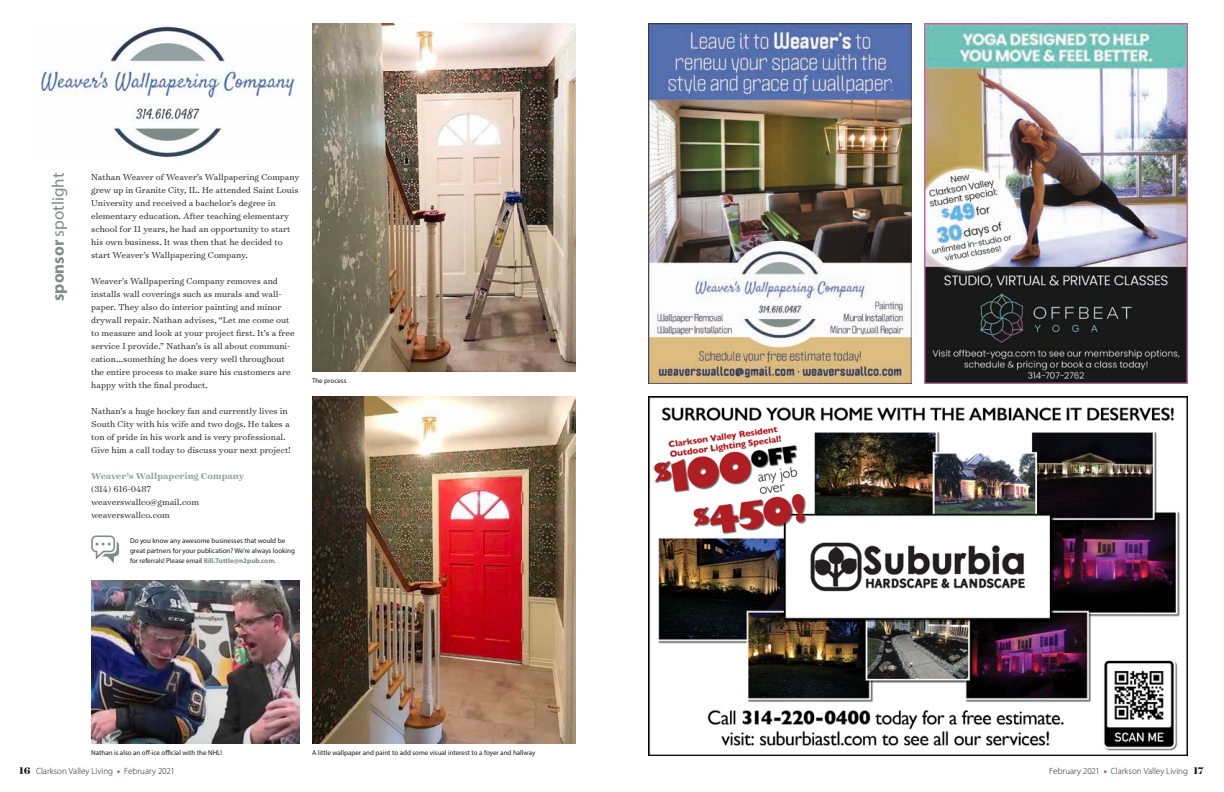
<style>
.page{position:relative;width:1224px;height:792px;background:#fff}
.page>*{position:absolute;margin:0;border:0;box-sizing:border-box;transform-origin:0 0}
.t1{font:17px "Myriad Pro";color:#7d8b8b}
.t2{font:300 9.8px/13px "Surveyor Text";color:#1c1b1a}
.t3{font:700 9.8px "Surveyor Text";color:#94a2a2}
.t4{font:300 9px "Myriad Pro";color:#1c1b1a}
.t5{font:7px/10px "Myriad Pro";color:#1c1b1a}
.s1{font-weight:700}
.s2{font-weight:700;color:#7d8b8b}
.s3{font-family:"Surveyor Display";font-weight:700;font-size:11px}
.s4{font-weight:700;color:#da2228}
</style>
<div class="page">
<svg style="left:91px;top:535px;width:28px;height:28px"></svg>
<img style="left:648px;top:24px;width:264px;height:360px">
<img style="left:924px;top:24px;width:264px;height:360px">
<img style="left:648px;top:396px;width:540px;height:360px">
<img style="left:41px;top:26px;width:254px;height:132px">
<img style="left:91px;top:580px;width:209px;height:164px">
<img style="left:312px;top:23px;width:264px;height:349px">
<img style="left:312px;top:396px;width:264px;height:348px">
<h1 class="t1" style="left:48px;top:301px;width:130px;rotate:-90deg"><span class="s1">sponsor</span> spotlight</h1>
<p class="t2" style="left:91px;top:171px;width:210px">Nathan Weaver of Weaver’s Wallpapering Company grew up in Granite City, IL. He attended Saint Louis University and received a bachelor’s degree in elementary education. After teaching elementary school for 11 years, he had an opportunity to start his own business. It was then that he decided to start Weaver’s Wallpapering Company.</p>
<p class="t2" style="left:91px;top:275px;width:205px">Weaver’s Wallpapering Company removes and installs wall coverings such as murals and wall&shy;paper. They also do interior painting and minor drywall repair. Nathan advises, “Let me come out to measure and look at your project first. It’s a free service I provide.” Nathan’s is all about communi&shy;cation...something he does very well throughout the entire process to make sure his customers are happy with the final product.</p>
<p class="t2" style="left:91px;top:405px;width:201px">Nathan’s a huge hockey fan and currently lives in South City with his wife and two dogs. He takes a ton of pride in his work and is very professional.<br>Give him a call today to discuss your next project!</p>
<p class="t3" style="left:91px;top:470px;width:155px">Weaver’s Wallpapering Company</p>
<p class="t2" style="left:91px;top:483px;width:109px">(314) 616-0487 weaverswallco@gmail.com weaverswallco.com</p>
<p class="t5" style="left:130px;top:536px;width:166px">Do you know any awesome businesses that would be great partners for your publication? We’re always looking for referrals! Please email <span class="s2">Bill.Tuttle@n2pub.com</span>.</p>
<p class="t5" style="left:312px;top:375px;width:36px">The process</p>
<p class="t5" style="left:91px;top:747px;width:133px">Nathan is also an off-ice official with the NHL!</p>
<p class="t5" style="left:312px;top:747px;width:225px">A little wallpaper and paint to add some visual interest to a foyer and hallway</p>
<p class="t4" style="left:19px;top:765px;width:157px"><span class="s3">16</span> Clarkson Valley Living <span class="s4">•</span> February 2021</p>
<p class="t4" style="left:1049px;top:765px;width:156px">February 2021 <span class="s4">•</span> Clarkson Valley Living <span class="s3">17</span></p>
</div>
